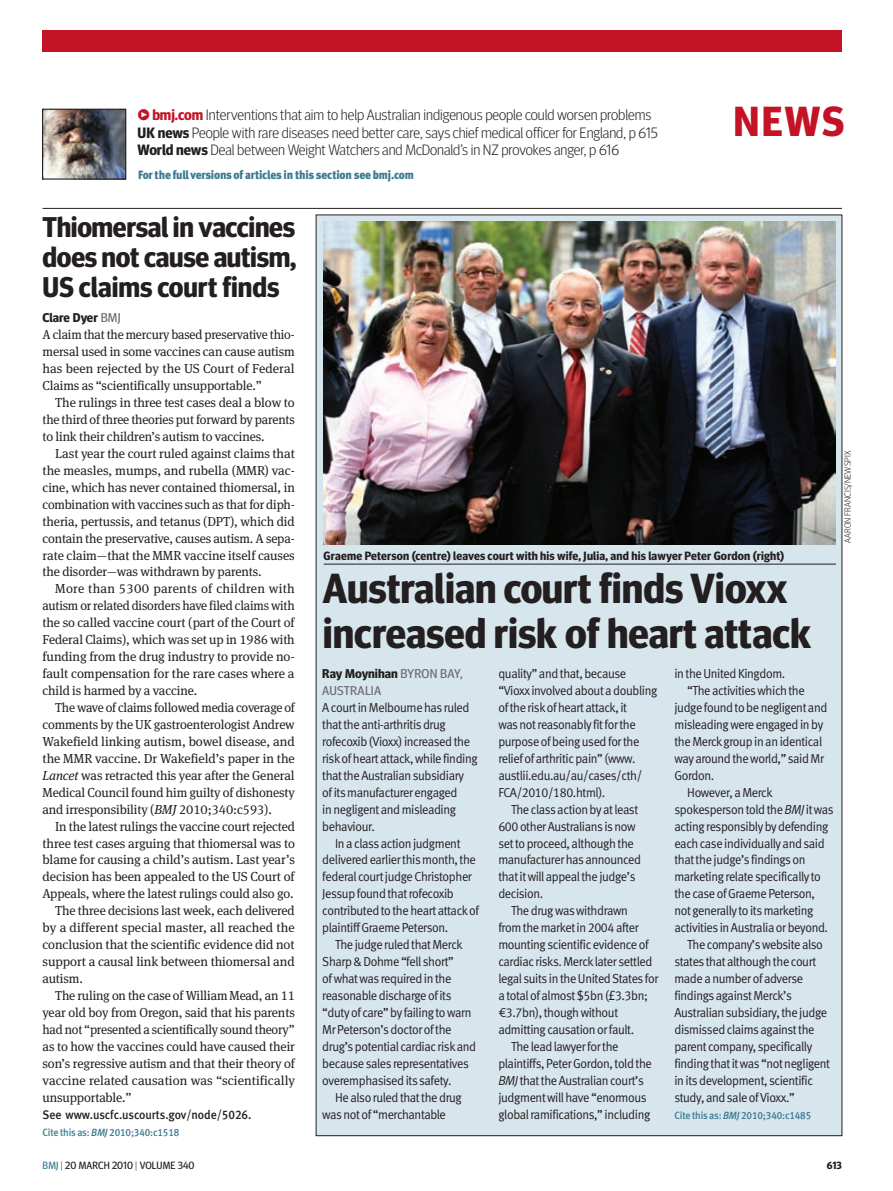
<style>
.page{position:relative;width:893px;height:1191px;background:#fff}
.page>*{position:absolute;margin:0;border:0;box-sizing:border-box;transform-origin:0 0}
.news_head_28bold{font:700 42px/45px "Meta Headline OT";color:#231f20}
.t1{font:700 42px "Meta Headline OT";color:#c41324}
.news_head_19bold{font:700 28.5px/30px "Meta Headline OT";letter-spacing:-.01em;color:#231f20;text-align:justify}
._05_quote{font:300 15px "Meta Headline OT";color:#231f20}
.news_BOX_sans_text{font:13.05px/17px "Meta Normal LF";letter-spacing:-.03em;color:#231f20;scale:.95 1}
.news_body_3colm_ind{font:13.05px/17px "Meta Serif Pro";letter-spacing:-.01em;color:#231f20;text-align:justify}
.news_body_3colm_ind-2{font:13.05px/17px "Meta Serif Pro";letter-spacing:-.01em;color:#231f20;text-align:justify;scale:.96 1}
.news_body_3colm{font:13.05px/17px "Meta Serif Pro";letter-spacing:-.01em;color:#231f20;text-align:justify;scale:.96 1}
.news_byline_author{font:12.75px/17px "Meta Headline OT";letter-spacing:.01em;color:#6c6d70}
.news_byline_author-2{font:700 12.75px "Meta Headline OT";color:#231f20}
.news_further_info{font:12.45px "Meta Medium LF";letter-spacing:-.005em;color:#231f20;scale:.95 1}
.picture_caption{font:700 12px "Meta Headline OT";letter-spacing:.015em;color:#231f20}
.links_text_top{font:12px "Meta Black LF";letter-spacing:-.015em;color:#3c7b93;scale:.95 1}
.citation{font:10.5px "Meta Medium LF";letter-spacing:-.015em;color:#3c7b93;scale:.95 1}
.t2{font:10.5px "Meta Headline OT";letter-spacing:.01em;color:#231f20}
.t3{font:700 10.5px "Meta Headline OT";color:#231f20}
.picture_credit{font:300 9px "Meta Headline OT";letter-spacing:.015em;color:#231f20}
.s1{font-family:"Meta Pro";font-weight:500;color:#c41324}
.s2{font-weight:700;color:#c41324}
.s3{font-weight:700}
.s4{font-weight:400;color:#6c6d70}
.s5{font-style:italic}
.s6{font-weight:700;color:#231f20}
.s7{color:#3c7b93}
.s8{font-weight:300}
</style>
<div class="page">
<hr style="left:43px;top:208px;width:799px;height:1px;background:#231f20">
<div style="left:316px;top:215px;width:526px;height:920px;background:#d7e5ec"></div>
<img style="left:324px;top:222px;width:511px;height:322px">
<div style="left:43px;top:30px;width:799px;height:21px;background:#c41324"></div>
<img style="left:44px;top:111px;width:80px;height:67px">
<div style="left:42px;top:109px;width:84px;height:71px;border:1px solid #231f20"></div>
<hr style="left:324px;top:564px;width:512px;height:1px;background:#231f20">
<p class="_05_quote" style="left:138px;top:106px;width:515px"><span class="s1">•</span> <span class="s2">bmj.com</span> Interventions that aim to help Australian indigenous people could worsen problems</p>
<p class="_05_quote" style="left:138px;top:123px;width:522px"><span class="s3">UK news</span> People with rare diseases need better care, says chief medical officer for England, p 615</p>
<p class="_05_quote" style="left:138px;top:141px;width:483px"><span class="s3">World news</span> Deal between Weight Watchers and McDonald’s in NZ provokes anger, p 616</p>
<p class="links_text_top" style="left:138px;top:168px;width:292px">For the full versions of articles in this section see bmj.com</p>
<p class="news_head_19bold" style="left:43px;top:212px;width:255px">Thiomersal in vaccines does not cause autism, US claims court finds</p>
<p class="t1" style="left:734px;top:96px;width:108px">news</p>
<p class="news_byline_author-2" style="left:43px;top:310px;width:80px">Clare Dyer <span class="s4">BMJ</span></p>
<p class="news_body_3colm" style="left:43px;top:325px;width:264px">A claim that the mercury based preservative thio&shy;mersal used in some vaccines can cause autism has been rejected by the US Court of Federal Claims as “scientifically unsupportable.”</p>
<p class="news_body_3colm_ind" style="left:43px;top:393px;width:254px;text-indent:13px">The rulings in three test cases deal a blow to the third of three theories put forward by parents to link their children’s autism to vaccines.</p>
<p class="news_body_3colm_ind" style="left:43px;top:444px;width:254px;text-indent:13px">Last year the court ruled against claims that the measles, mumps, and rubella (MMR) vac&shy;cine, which has never contained thiomersal, in combination with vaccines such as that for diph&shy;theria, pertussis, and tetanus (DPT), which did contain the preservative, causes autism. A sepa&shy;rate claim—that the MMR vaccine itself causes the disorder—was withdrawn by parents.</p>
<p class="news_body_3colm_ind" style="left:43px;top:579px;width:254px;text-indent:13px">More than 5300 parents of children with autism or related disorders have filed claims with the so called vaccine court (part of the Court of Federal Claims), which was set up in 1986 with funding from the drug industry to provide no&shy;fault compensation for the rare cases where a child is harmed by a vaccine.</p>
<p class="news_body_3colm_ind-2" style="left:43px;top:698px;width:264px;text-indent:13px">The wave of claims followed media coverage of comments by the UK gastroenterologist Andrew Wakefield linking autism, bowel disease, and the MMR vaccine. Dr Wakefield’s paper in the <span class="s5">Lancet</span> was retracted this year after the General Medical Council found him guilty of dishonesty and irresponsibility (<span class="s5">BMJ</span> 2010;340:c593).</p>
<p class="news_body_3colm_ind" style="left:43px;top:817px;width:254px;text-indent:13px">In the latest rulings the vaccine court rejected three test cases arguing that thiomersal was to blame for causing a child’s autism. Last year’s decision has been appealed to the US Court of Appeals, where the latest rulings could also go.</p>
<p class="news_body_3colm_ind" style="left:43px;top:901px;width:254px;text-indent:13px">The three decisions last week, each delivered by a different special master, all reached the conclusion that the scientific evidence did not support a causal link between thiomersal and autism.</p>
<p class="news_body_3colm_ind" style="left:43px;top:986px;width:254px;text-indent:13px">The ruling on the case of William Mead, an 11 year old boy from Oregon, said that his parents had not “presented a scientifically sound theory” as to how the vaccines could have caused their son’s regressive autism and that their theory of vaccine related causation was “scientifically unsupportable.”</p>
<p class="news_further_info" style="left:43px;top:1107px;width:221px">See www.uscfc.uscourts.gov/node/5026.</p>
<p class="citation" style="left:43px;top:1125px;width:146px">Cite this as: <span class="s5">BMJ</span> 2010;340:c1518</p>
<p class="picture_caption" style="left:324px;top:548px;width:462px">Graeme Peterson (centre) leaves court with his wife, Julia, and his lawyer Peter Gordon (right)</p>
<p class="news_head_28bold" style="left:323px;top:565px;width:490px">Australian court finds Vioxx increased risk of heart attack</p>
<p class="news_byline_author" style="left:322px;top:665px;width:142px"><span class="s6">Ray Moynihan</span> BYRON BAY,<br>AUSTRALIA</p>
<p class="news_BOX_sans_text" style="left:322px;top:699px;width:165px">A court in Melbourne has ruled that the anti-arthritis drug rofecoxib (Vioxx) increased the risk of heart attack, while finding that the Australian subsidiary<br>of its manufacturer engaged<br>in negligent and misleading behaviour.</p>
<p class="news_BOX_sans_text" style="left:322px;top:834px;width:166px;text-indent:13px">In a class action judgment delivered earlier this month, the federal court judge Christopher<br>Jessup found that rofecoxib contributed to the heart attack of plaintiff Graeme Peterson.</p>
<p class="news_BOX_sans_text" style="left:322px;top:936px;width:163px;text-indent:13px">The judge ruled that Merck<br>Sharp &amp; Dohme “fell short”<br>of what was required in the reasonable discharge of its “duty of care” by failing to warn<br>Mr Peterson’s doctor of the drug’s potential cardiac risk and because sales representatives overemphasised its safety.</p>
<p class="news_BOX_sans_text" style="left:322px;top:1088px;width:148px;text-indent:13px">He also ruled that the drug was not of “merchantable</p>
<p class="news_BOX_sans_text" style="left:498px;top:665px;width:169px">quality” and that, because “Vioxx involved about a doubling of the risk of heart attack, it<br>was not reasonably fit for the purpose of being used for the relief of arthritic pain” (www. austlii.edu.au/au/cases/cth/<br>FCA/2010/180.html).</p>
<p class="news_BOX_sans_text" style="left:498px;top:800px;width:152px;text-indent:13px">The class action by at least<br>600 other Australians is now set to proceed, although the manufacturer has announced that it will appeal the judge’s decision.</p>
<p class="news_BOX_sans_text" style="left:498px;top:902px;width:170px;text-indent:13px">The drug was withdrawn<br>from the market in 2004 after mounting scientific evidence of cardiac risks. Merck later settled legal suits in the United States for a total of almost $5bn (£3.3bn; €3.7bn), though without admitting causation or fault.</p>
<p class="news_BOX_sans_text" style="left:498px;top:1037px;width:163px;text-indent:13px">The lead lawyer for the plaintiffs, Peter Gordon, told the<br><span class="s5">BMJ</span> that the Australian court’s judgment will have “enormous global ramifications,” including</p>
<p class="news_BOX_sans_text" style="left:674px;top:665px;width:118px">in the United Kingdom.</p>
<p class="news_BOX_sans_text" style="left:674px;top:682px;width:162px;text-indent:13px">“The activities which the judge found to be negligent and misleading were engaged in by the Merck group in an identical way around the world,” said Mr<br>Gordon.</p>
<p class="news_BOX_sans_text" style="left:674px;top:783px;width:169px;text-indent:13px">However, a Merck spokesperson told the <span class="s5">BMJ</span> it was acting responsibly by defending each case individually and said that the judge’s findings on marketing relate specifically to the case of Graeme Peterson, not generally to its marketing activities in Australia or beyond.</p>
<p class="news_BOX_sans_text" style="left:674px;top:936px;width:165px;text-indent:13px">The company’s website also states that although the court made a number of adverse findings against Merck’s<br>Australian subsidiary, the judge dismissed claims against the parent company, specifically finding that it was “not negligent in its development, scientific study, and sale of Vioxx.”</p>
<p class="citation" style="left:674px;top:1108px;width:146px">Cite this as: <span class="s5">BMJ</span> 2010;340:c1485</p>
<p class="picture_credit" style="left:842px;top:542px;width:94px;rotate:-90deg">Aaron Francis/newspix</p>
<p class="t2" style="left:43px;top:1159px;width:153px"><span class="s7">BMJ</span> <span class="s8">|</span> 20 MARCH 2010 <span class="s8">|</span> VOLUME 340</p>
<p class="t3" style="left:827px;top:1159px;width:17px">613</p>
</div>
